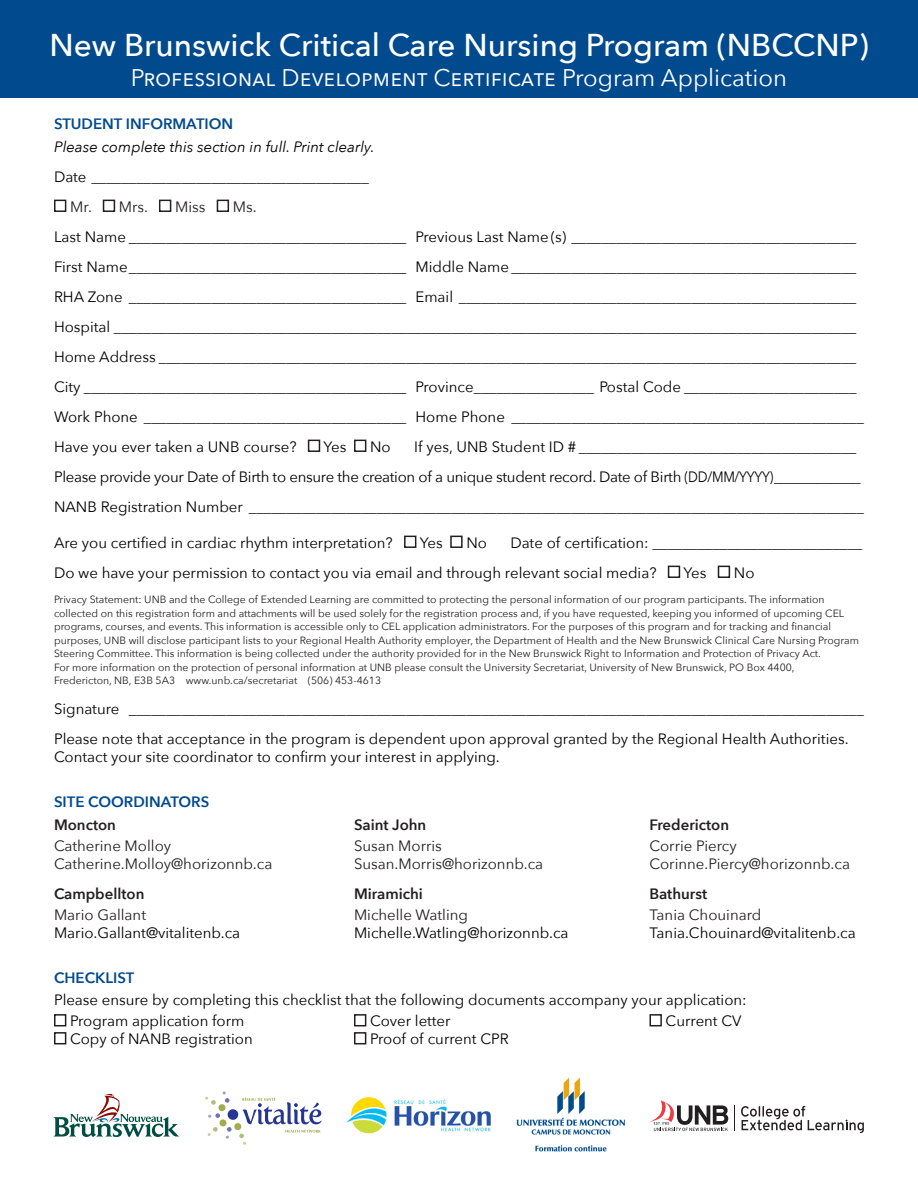
<style>
.page{position:relative;width:918px;height:1188px;background:#fff}
.page>*{position:absolute;margin:0;border:0;box-sizing:border-box;transform-origin:0 0}
.t1{font:500 31.5px "Avenir Next";color:#fff}
.t2{font:24px "Avenir Next";color:#fff}
.t3{font:15px/18px "Avenir Next";color:#000}
.t4{font:15px "Avenir Next";color:#231f20}
.t5{font:15px "Avenir Next";letter-spacing:-.02em;color:#000}
.t6{font:600 15px "Avenir Next";color:#231f20}
.t7{font:italic 15px "Avenir Next";color:#000}
.t8{font:600 15px "Avenir Next";color:#004a8d}
.t9{font:10.5px/13.5px "Avenir Next";color:#231f20}
</style>
<div class="page">
<div style="left:0;top:0;width:918px;height:98px;background:#004a8d"></div>
<div style="left:54px;top:200px;width:12px;height:12px;border:2px solid #231f20"></div>
<div style="left:103px;top:200px;width:12px;height:12px;border:2px solid #231f20"></div>
<div style="left:159px;top:200px;width:12px;height:12px;border:2px solid #231f20"></div>
<div style="left:217px;top:200px;width:12px;height:12px;border:2px solid #231f20"></div>
<div style="left:308px;top:440px;width:12px;height:12px;border:2px solid #231f20"></div>
<div style="left:354px;top:440px;width:12px;height:12px;border:2px solid #231f20"></div>
<div style="left:404px;top:536px;width:12px;height:12px;border:2px solid #231f20"></div>
<div style="left:450px;top:536px;width:13px;height:12px;border:2px solid #231f20"></div>
<div style="left:668px;top:566px;width:12px;height:12px;border:2px solid #231f20"></div>
<div style="left:718px;top:566px;width:12px;height:12px;border:2px solid #231f20"></div>
<div style="left:54px;top:1014px;width:12px;height:12px;border:2px solid #231f20"></div>
<div style="left:354px;top:1014px;width:12px;height:12px;border:2px solid #231f20"></div>
<div style="left:650px;top:1014px;width:12px;height:12px;border:2px solid #231f20"></div>
<div style="left:54px;top:1032px;width:12px;height:12px;border:2px solid #231f20"></div>
<div style="left:354px;top:1032px;width:12px;height:12px;border:2px solid #231f20"></div>
<svg style="left:205px;top:1091px;width:117px;height:54px"></svg>
<img style="left:346px;top:1097px;width:145px;height:37px">
<svg style="left:54px;top:1094px;width:125px;height:43px"></svg>
<svg style="left:650px;top:1100px;width:78px;height:31px"></svg>
<svg style="left:741px;top:1105px;width:123px;height:28px"></svg>
<img style="left:516px;top:1077px;width:109px;height:75px">
<p class="t1" style="left:49px;top:18px;width:821px">New Brunswick Critical Care Nursing Program (NBCCNP)</p>
<p class="t2" style="left:131px;top:57px;width:658px">Professional Development Certificate Program Application</p>
<p class="t8" style="left:54px;top:111px;width:181px">STUDENT INFORMATION</p>
<p class="t7" style="left:54px;top:134px;width:322px">Please complete this section in full. Print clearly.</p>
<p class="t3" style="left:54px;top:167px;width:316px">Date _____________________________________</p>
<p class="t4" style="left:70px;top:194px;width:23px">Mr.</p>
<p class="t4" style="left:119px;top:194px;width:31px">Mrs.</p>
<p class="t4" style="left:175px;top:194px;width:32px">Miss</p>
<p class="t4" style="left:233px;top:194px;width:25px">Ms.</p>
<p class="t3" style="left:54px;top:227px;width:804px">Last Name _____________________________________ Previous Last Name (s) ______________________________________</p>
<p class="t3" style="left:54px;top:257px;width:804px">First Name_____________________________________ Middle Name ______________________________________________</p>
<p class="t3" style="left:54px;top:287px;width:804px">RHA Zone _____________________________________ Email _____________________________________________________</p>
<p class="t3" style="left:54px;top:317px;width:804px">Hospital ___________________________________________________________________________________________________</p>
<p class="t3" style="left:54px;top:347px;width:804px">Home Address _____________________________________________________________________________________________</p>
<p class="t3" style="left:54px;top:377px;width:804px">City ___________________________________________ Province________________ Postal Code _______________________</p>
<p class="t3" style="left:54px;top:407px;width:811px">Work Phone ___________________________________ Home Phone _______________________________________________</p>
<p class="t3" style="left:54px;top:437px;width:244px">Have you ever taken a UNB course?</p>
<p class="t3" style="left:324px;top:437px;width:24px">Yes</p>
<p class="t3" style="left:370px;top:437px;width:22px">No</p>
<p class="t3" style="left:414px;top:437px;width:444px">If yes, UNB Student ID # _____________________________________</p>
<p class="t5" style="left:54px;top:464px;width:808px">Please provide your Date of Birth to ensure the creation of a unique student record. Date of Birth (DD/MM/YYYY)____________</p>
<p class="t3" style="left:54px;top:497px;width:811px">NANB Registration Number __________________________________________________________________________________</p>
<p class="t3" style="left:54px;top:533px;width:340px">Are you certified in cardiac rhythm interpretation?</p>
<p class="t3" style="left:420px;top:533px;width:24px">Yes</p>
<p class="t3" style="left:466px;top:533px;width:22px">No</p>
<p class="t3" style="left:510px;top:533px;width:353px">Date of certification: ____________________________</p>
<p class="t3" style="left:54px;top:563px;width:604px">Do we have your permission to contact you via email and through relevant social media?</p>
<p class="t3" style="left:684px;top:563px;width:24px">Yes</p>
<p class="t3" style="left:734px;top:563px;width:22px">No</p>
<p class="t9" style="left:54px;top:593px;width:807px">Privacy Statement: UNB and the College of Extended Learning are committed to protecting the personal information of our program participants. The information collected on this registration form and attachments will be used solely for the registration process and, if you have requested, keeping you informed of upcoming CEL programs, courses, and events. This information is accessible only to CEL application administrators. For the purposes of this program and for tracking and financial purposes, UNB will disclose participant lists to your Regional Health Authority employer, the Department of Health and the New Brunswick Clinical Care Nursing Program Steering Committee. This information is being collected under the authority provided for in the New Brunswick Right to Information and Protection of Privacy Act.<br>For more information on the protection of personal information at UNB please consult the University Secretariat, University of New Brunswick, PO Box 4400,<br>Fredericton, NB, E3B 5A3 www.unb.ca/secretariat (506) 453-4613</p>
<p class="t3" style="left:54px;top:700px;width:811px">Signature __________________________________________________________________________________________________</p>
<p class="t3" style="left:54px;top:730px;width:796px">Please note that acceptance in the program is dependent upon approval granted by the Regional Health Authorities.<br>Contact your site coordinator to confirm your interest in applying.</p>
<p class="t8" style="left:54px;top:789px;width:157px">SITE COORDINATORS</p>
<p class="t6" style="left:54px;top:812px;width:63px">Moncton</p>
<p class="t6" style="left:354px;top:812px;width:74px">Saint John</p>
<p class="t6" style="left:650px;top:812px;width:81px">Fredericton</p>
<p class="t4" style="left:54px;top:833px;width:119px">Catherine Molloy</p>
<p class="t4" style="left:354px;top:833px;width:89px">Susan Morris</p>
<p class="t4" style="left:650px;top:833px;width:89px">Corrie Piercy</p>
<p class="t4" style="left:54px;top:851px;width:220px">Catherine.Molloy@horizonnb.ca</p>
<p class="t4" style="left:354px;top:851px;width:191px">Susan.Morris@horizonnb.ca</p>
<p class="t4" style="left:650px;top:851px;width:202px">Corinne.Piercy@horizonnb.ca</p>
<p class="t6" style="left:54px;top:881px;width:92px">Campbellton</p>
<p class="t6" style="left:354px;top:881px;width:70px">Miramichi</p>
<p class="t6" style="left:650px;top:881px;width:59px">Bathurst</p>
<p class="t4" style="left:54px;top:902px;width:94px">Mario Gallant</p>
<p class="t4" style="left:354px;top:902px;width:115px">Michelle Watling</p>
<p class="t4" style="left:650px;top:902px;width:113px">Tania Chouinard</p>
<p class="t3" style="left:54px;top:923px;width:188px">Mario.Gallant@vitalitenb.ca</p>
<p class="t3" style="left:354px;top:923px;width:216px">Michelle.Watling@horizonnb.ca</p>
<p class="t3" style="left:650px;top:923px;width:208px">Tania.Chouinard@vitalitenb.ca</p>
<p class="t8" style="left:54px;top:965px;width:82px">CHECKLIST</p>
<p class="t3" style="left:54px;top:991px;width:694px">Please ensure by completing this checklist that the following documents accompany your application:</p>
<p class="t3" style="left:70px;top:1012px;width:176px">Program application form</p>
<p class="t3" style="left:370px;top:1012px;width:82px">Cover letter</p>
<p class="t3" style="left:666px;top:1012px;width:77px">Current CV</p>
<p class="t3" style="left:70px;top:1030px;width:184px">Copy of NANB registration</p>
<p class="t3" style="left:370px;top:1030px;width:140px">Proof of current CPR</p>
</div>
